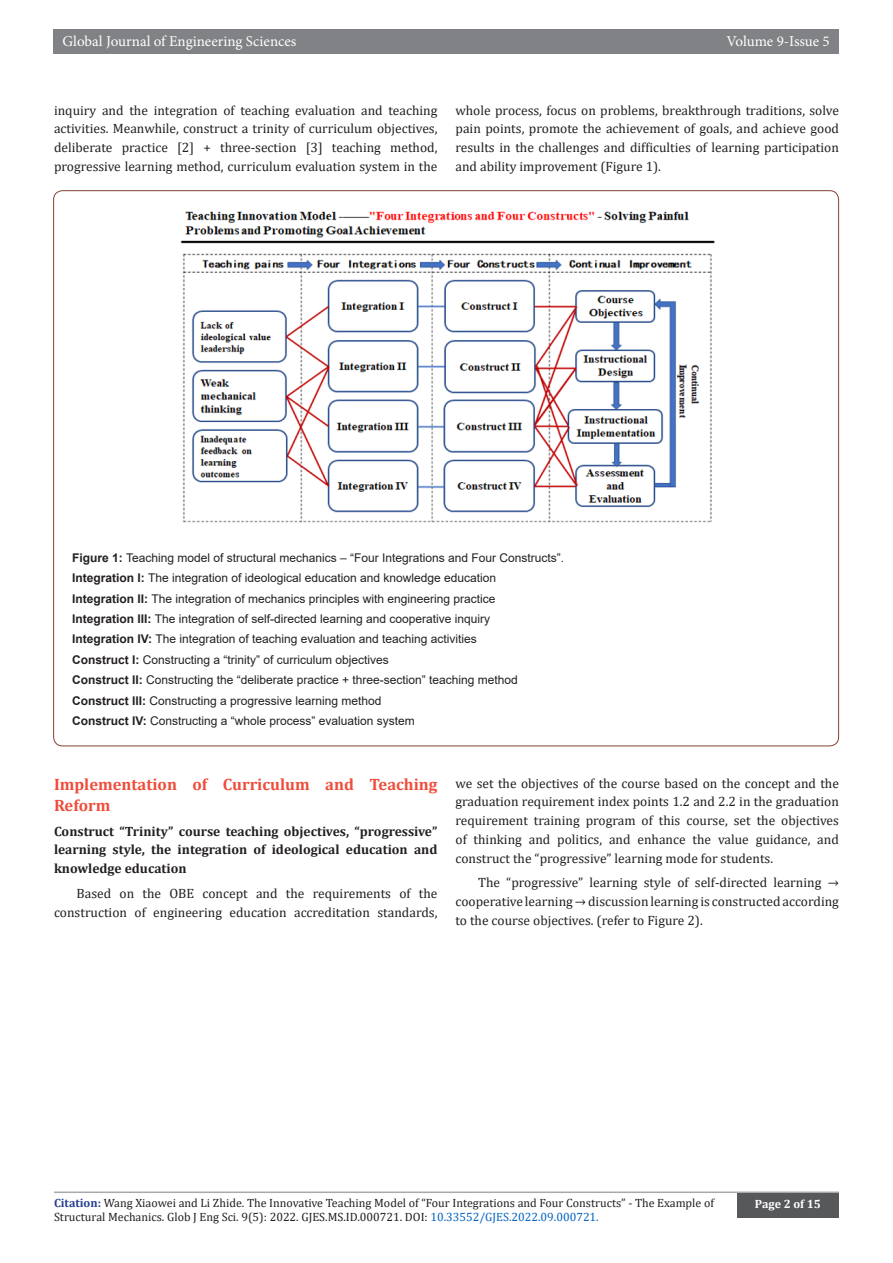
<style>
.page{position:relative;width:893px;height:1263px;background:#fff}
.page>*{position:absolute;margin:0;border:0;box-sizing:border-box;transform-origin:0 0}
.t1{font:700 16.5px/21px "Cambria";color:#ef4c3a}
.t2{font:15px "Minion Pro";color:#fff}
.t3{font:13.5px/18.8px "Cambria";color:#231f20;text-align:justify}
.t4{font:700 13.5px/18.8px "Cambria";color:#231f20;text-align:justify}
.t5{font:12px "Arial";color:#231f20}
.t6{font:12px/14.4px "Cambria";color:#231f20}
.t7{font:700 12px "Cambria";color:#fff}
.s1{font-weight:700}
.s2{font-weight:700;color:#253f8e}
.s3{color:#0563c1}
</style>
<div class="page">
<div style="left:54px;top:29px;width:785px;height:25px;background:#808285"></div>
<hr style="left:54px;top:1191px;width:785px;height:2px;background:#a8a9ad">
<div style="left:737px;top:1193px;width:102px;height:24px;background:#57585a"></div>
<img style="left:180px;top:211px;width:535px;height:312px">
<p class="t2" style="left:63px;top:31px;width:235px">Global Journal of Engineering Sciences</p>
<p class="t2" style="left:726px;top:31px;width:105px">Volume 9-Issue 5</p>
<p class="t3" style="left:54px;top:101px;width:385px">inquiry and the integration of teaching evaluation and teaching activities. Meanwhile, construct a trinity of curriculum objectives, deliberate practice [2] + three-section [3] teaching method, progressive learning method, curriculum evaluation system in the</p>
<p class="t3" style="left:455px;top:101px;width:385px">whole process, focus on problems, breakthrough traditions, solve pain points, promote the achievement of goals, and achieve good results in the challenges and difficulties of learning participation and ability improvement (Figure 1).</p>
<p class="t5" style="left:72px;top:549px;width:494px"><span class="s1">Figure 1:</span> Teaching model of structural mechanics – “Four Integrations and Four Constructs”.</p>
<p class="t5" style="left:72px;top:570px;width:426px"><span class="s1">Integration I:</span> The integration of ideological education and knowledge education</p>
<p class="t5" style="left:72px;top:590px;width:425px"><span class="s1">Integration II:</span> The integration of mechanics principles with engineering practice</p>
<p class="t5" style="left:72px;top:610px;width:420px"><span class="s1">Integration III:</span> The integration of self-directed learning and cooperative inquiry</p>
<p class="t5" style="left:72px;top:631px;width:406px"><span class="s1">Integration IV:</span> The integration of teaching evaluation and teaching activities</p>
<p class="t5" style="left:72px;top:651px;width:318px"><span class="s1">Construct I:</span> Constructing a “trinity” of curriculum objectives</p>
<p class="t5" style="left:72px;top:672px;width:447px"><span class="s1">Construct II:</span> Constructing the “deliberate practice + three-section” teaching method</p>
<p class="t5" style="left:72px;top:692px;width:311px"><span class="s1">Construct III:</span> Constructing a progressive learning method</p>
<p class="t5" style="left:72px;top:712px;width:344px"><span class="s1">Construct IV:</span> Constructing a “whole process” evaluation system</p>
<p class="t1" style="left:54px;top:773px;width:385px">Implementation of Curriculum and Teaching<br>Reform</p>
<p class="t4" style="left:54px;top:821px;width:385px">Construct “Trinity” course teaching objectives, “progressive” learning style, the integration of ideological education and knowledge education</p>
<p class="t3" style="left:54px;top:884px;width:385px;text-align:right">Based on the OBE concept and the requirements of the construction of engineering education accreditation standards,</p>
<p class="t3" style="left:455px;top:774px;width:385px">we set the objectives of the course based on the concept and the graduation requirement index points 1.2 and 2.2 in the graduation requirement training program of this course, set the objectives of thinking and politics, and enhance the value guidance, and construct the “progressive” learning mode for students.</p>
<p class="t3" style="left:455px;top:873px;width:385px;text-indent:22px">The “progressive” learning style of self-directed learning → cooperative learning → discussion learning is constructed according to the course objectives. (refer to Figure 2).</p>
<p class="t6" style="left:54px;top:1195px;width:662px"><span class="s2">Citation:</span> Wang Xiaowei and Li Zhide. The Innovative Teaching Model of “Four Integrations and Four Constructs” - The Example of<br>Structural Mechanics. Glob J Eng Sci. 9(5): 2022. GJES.MS.ID.000721. DOI: <span class="s3">10.33552/GJES.2022.09.000721.</span></p>
<p class="t7" style="left:755px;top:1196px;width:68px">Page 2 of 15</p>
</div>
